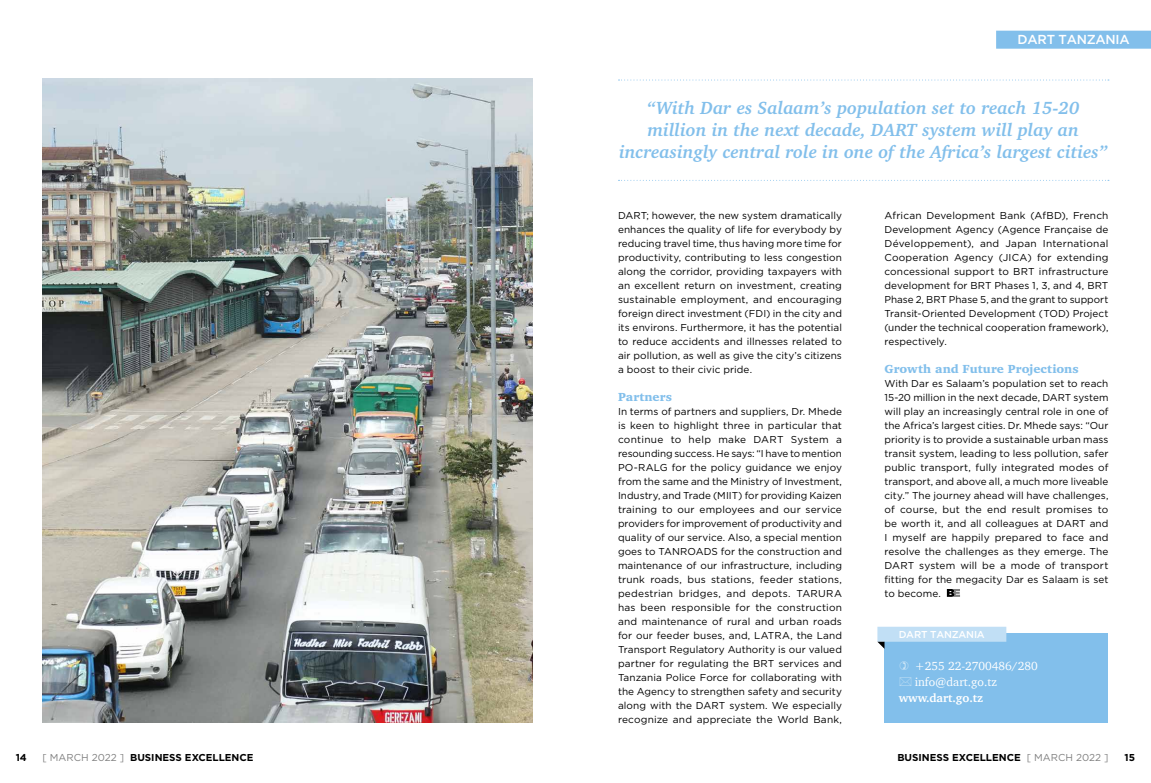
<style>
.page{position:relative;width:1151px;height:783px;background:#fff}
.page>*{position:absolute;margin:0;border:0;box-sizing:border-box;transform-origin:0 0}
.t1{font:italic 700 18px/22px "Charter IT Cby BT";color:#82bfeb;text-align:center}
.t2{font:500 13px "Gotham";letter-spacing:-.02em;color:#fff}
.t3{font:900 12px "Charter IT Cby BT";color:#82bfeb}
.t4{font:12px/16px "Charter";color:#fff}
.t5{font:700 12px "Charter";color:#fff}
.t6{font:10px/14px "Gotham";letter-spacing:.005em;color:#000;text-align:justify}
.t7{font:700 10px "Gotham";color:#000}
.t8{font:500 10px "Gotham";letter-spacing:-.02em;color:#fff}
.s1{font-weight:400;color:#808080}
</style>
<div class="page">
<div style="left:996px;top:31px;width:155px;height:18px;background:#82bfeb"></div>
<svg style="left:947px;top:589px;width:13px;height:7px"></svg>
<img style="left:43px;top:78px;width:490px;height:644px">
<div style="left:884px;top:633px;width:224px;height:89px;background:#82bfeb"></div>
<div style="left:877px;top:626px;width:129px;height:15px;background:#c1dff5"></div>
<svg style="left:877px;top:641px;width:7px;height:7px"></svg>
<svg style="left:618px;top:79px;width:491px;height:1px"></svg>
<svg style="left:618px;top:180px;width:491px;height:1px"></svg>
<h2 class="t2" style="left:1018px;top:31px;width:114px">DART TANZANIA</h2>
<h1 class="t1" style="left:619px;top:96px;width:490px">“With Dar es Salaam’s population set to reach 15-20 million in the next decade, DART system will play an increasingly central role in one of the Africa’s largest cities”</h1>
<p class="t6" style="left:618px;top:208px;width:225px">DART; however, the new system dramatically enhances the quality of life for everybody by reducing travel time, thus having more time for productivity, contributing to less congestion along the corridor, providing taxpayers with an excellent return on investment, creating sustainable employment, and encouraging foreign direct investment (FDI) in the city and its environs. Furthermore, it has the potential to reduce accidents and illnesses related to air pollution, as well as give the city’s citizens a boost to their civic pride.</p>
<p class="t3" style="left:618px;top:389px;width:55px">Partners</p>
<p class="t6" style="left:618px;top:404px;width:225px">In terms of partners and suppliers, Dr. Mhede is keen to highlight three in particular that continue to help make DART System a resounding success. He says: “I have to mention PO-RALG for the policy guidance we enjoy from the same and the Ministry of Investment, Industry, and Trade (MIIT) for providing Kaizen training to our employees and our service providers for improvement of productivity and quality of our service. Also, a special mention goes to TANROADS for the construction and maintenance of our infrastructure, including trunk roads, bus stations, feeder stations, pedestrian bridges, and depots. TARURA has been responsible for the construction and maintenance of rural and urban roads for our feeder buses, and, LATRA, the Land Transport Regulatory Authority is our valued partner for regulating the BRT services and Tanzania Police Force for collaborating with the Agency to strengthen safety and security along with the DART system. We especially recognize and appreciate the World Bank,</p>
<p class="t6" style="left:884px;top:208px;width:225px">African Development Bank (AfBD), French Development Agency (Agence Française de Développement), and Japan International Cooperation Agency (JICA) for extending concessional support to BRT infrastructure development for BRT Phases 1, 3, and 4, BRT Phase 2, BRT Phase 5, and the grant to support Transit-Oriented Development (TOD) Project (under the technical cooperation framework), respectively.</p>
<p class="t3" style="left:884px;top:361px;width:196px">Growth and Future Projections</p>
<p class="t6" style="left:884px;top:376px;width:225px">With Dar es Salaam’s population set to reach 15-20 million in the next decade, DART system will play an increasingly central role in one of the Africa’s largest cities. Dr. Mhede says: “Our priority is to provide a sustainable urban mass transit system, leading to less pollution, safer public transport, fully integrated modes of transport, and above all, a much more liveable city.” The journey ahead will have challenges, of course, but the end result promises to be worth it, and all colleagues at DART and I myself are happily prepared to face and resolve the challenges as they emerge. The DART system will be a mode of transport fitting for the megacity Dar es Salaam is set to become.</p>
<p class="t8" style="left:899px;top:627px;width:88px">DART TANZANIA</p>
<p class="t4" style="left:915px;top:657px;width:125px">+255 22-2700486/280 info@dart.go.tz</p>
<p class="t5" style="left:899px;top:687px;width:86px">www.dart.go.tz</p>
<p class="t7" style="left:16px;top:750px;width:13px">14</p>
<p class="t7" style="left:43px;top:750px;width:213px"><span class="s1">[ MARCH 2022 ]</span> BUSINESS EXCELLENCE</p>
<p class="t7" style="left:1124px;top:750px;width:12px">15</p>
<p class="t7" style="left:897px;top:750px;width:213px">BUSINESS EXCELLENCE <span class="s1">[ MARCH 2022 ]</span></p>
</div>
